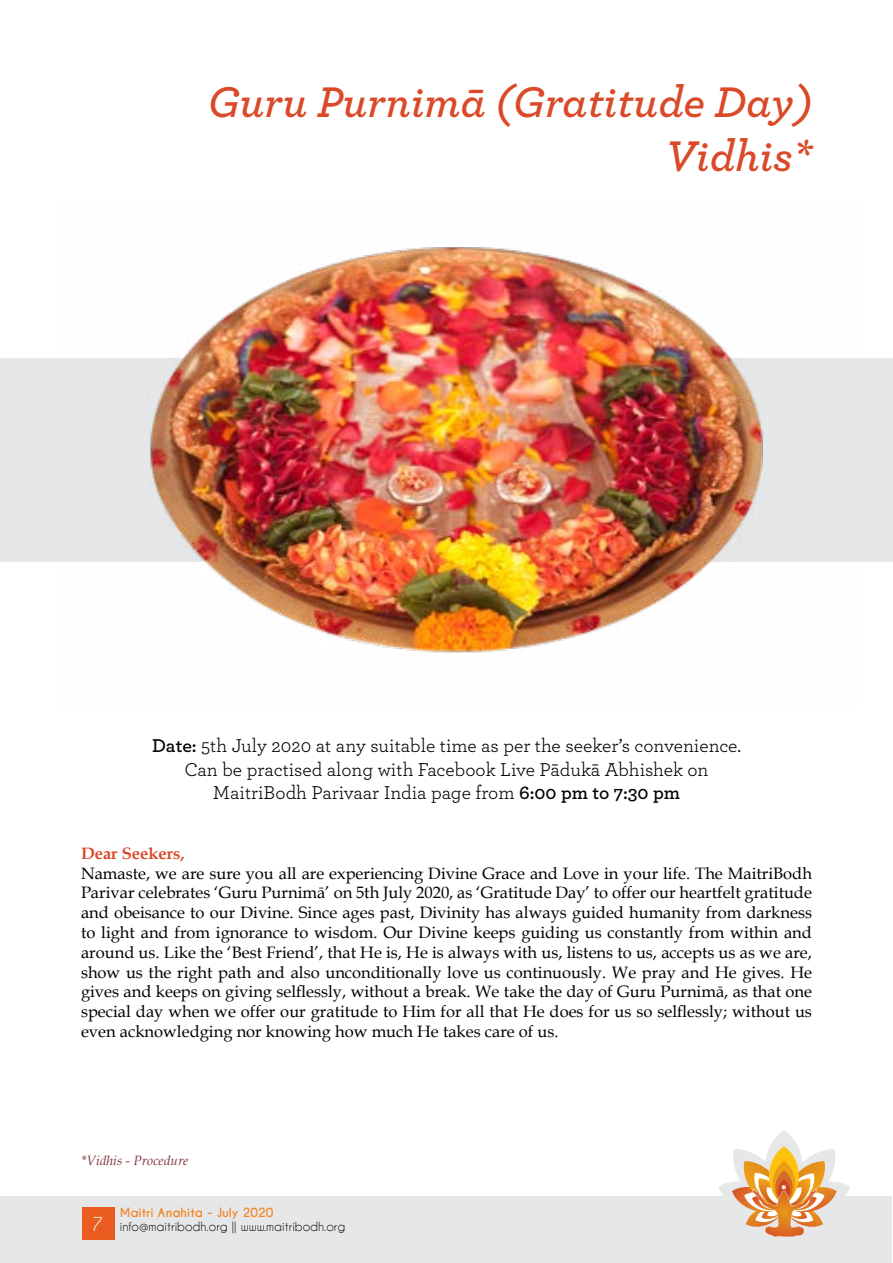
<style>
.page{position:relative;width:893px;height:1263px;background:#fff}
.page>*{position:absolute;margin:0;border:0;box-sizing:border-box;transform-origin:0 0}
.t1{font:italic 600 45px/54px "Archer";color:#da4928;text-align:right}
.t2{font:19.5px/23.4px "Archer";color:#000;text-align:center}
.t3{font:16.5px/19.8px "Book Antiqua";color:#000;text-align:justify}
.t4{font:700 16.5px "Book Antiqua";color:#da4928}
.t5{font:italic 13.5px "Book Antiqua";color:#7e3136}
.t6{font:12px/14.4px "Caviar Dreams";color:#000}
.s1{font-weight:600}
.s2{font-weight:700;color:#f58220}
.s3{font-size:18px;color:#fff}
</style>
<div class="page">
<svg style="left:0;top:1130px;width:892px;height:133px;fill:#e6e7e8"></svg>
<svg style="left:769px;top:1146px;width:30px;height:59px"></svg>
<svg style="left:732px;top:1161px;width:105px;height:76px;background:#e8b57f"></svg>
<div style="left:82px;top:1207px;width:32px;height:33px;background:#eb5c21"></div>
<div style="left:0;top:358px;width:893px;height:204px;background:#e6e7e8"></div>
<img style="left:150px;top:247px;width:613px;height:406px">
<h1 class="t1" style="left:208px;top:72px;width:606px">Guru Purnimā (Gratitude Day)<br>Vidhis*</h1>
<p class="t2" style="left:152px;top:733px;width:590px"><span class="s1">Date:</span> 5th July 2020 at any suitable time as per the seeker’s convenience.<br>Can be practised along with Facebook Live Pādukā Abhishek on<br>MaitriBodh Parivaar India page from <span class="s1">6:00 pm to 7:30 pm</span></p>
<p class="t4" style="left:81px;top:842px;width:105px">Dear Seekers,</p>
<p class="t3" style="left:81px;top:863px;width:732px">Namaste, we are sure you all are experiencing Divine Grace and Love in your life. The MaitriBodh Parivar celebrates ‘Guru Purnimā’ on 5th July 2020, as ‘Gratitude Day’ to offer our heartfelt gratitude and obeisance to our Divine. Since ages past, Divinity has always guided humanity from darkness to light and from ignorance to wisdom. Our Divine keeps guiding us constantly from within and around us. Like the ‘Best Friend’, that He is, He is always with us, listens to us, accepts us as we are, show us the right path and also unconditionally love us continuously. We pray and He gives. He gives and keeps on giving selflessly, without a break. We take the day of Guru Purnimā, as that one special day when we offer our gratitude to Him for all that He does for us so selflessly; without us even acknowledging nor knowing how much He takes care of us.</p>
<p class="t5" style="left:81px;top:1151px;width:109px">*Vidhis - Procedure</p>
<p class="t6" style="left:93px;top:1205px;width:254px;text-indent:27px"><span class="s2">Maitri Anahita - July 2020<br></span><span class="s3">7</span> info@maitribodh.org || www.maitribodh.org</p>
</div>
